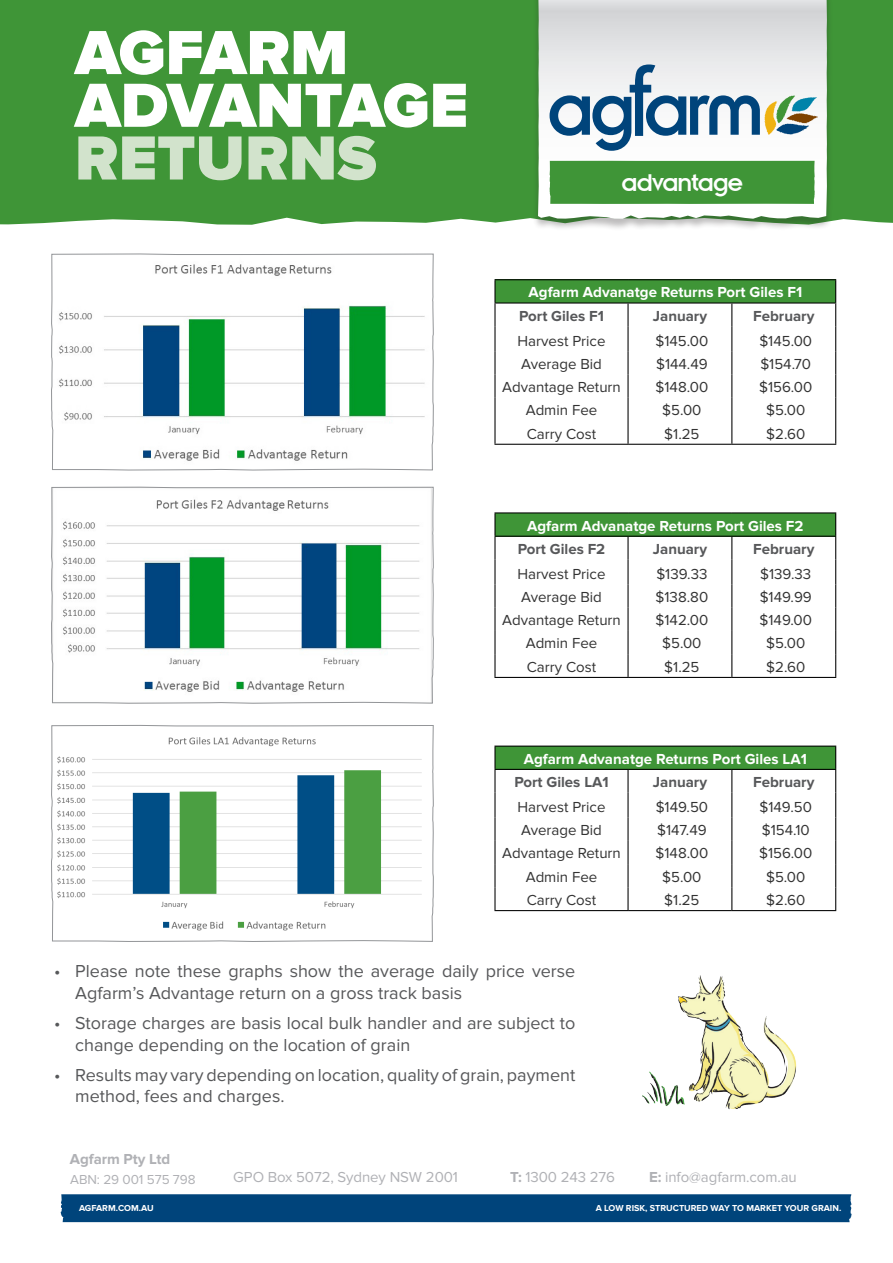
<style>
.page{position:relative;width:893px;height:1263px;background:#fff}
.page>*{position:absolute;margin:0;border:0;box-sizing:border-box;transform-origin:0 0}
.t1{font:900 64.5px/52.7px "Proxima Nova";color:#fff}
.t2{font:900 64.5px "Proxima Nova";color:#d2e3cc}
.t3{font:26.85px "Insignia";letter-spacing:-.05em;color:#fff}
.t4{font:18px/21.6px "Proxima Nova";color:#57585a}
.t5{font:15px "Proxima Nova";color:#333}
.t6{font:700 15px "Proxima Nova";color:#fff}
.t7{font:700 15px "Proxima Nova";color:#57585a}
.t8{font:15px "Proxima Nova";letter-spacing:-.005em;color:#b0b1b5}
.t9{font:700 15px "Proxima Nova";letter-spacing:-.005em;color:#b0b1b5}
.t10{font:13.5px "Proxima Nova";letter-spacing:-.005em;color:#b0b1b5}
.t11{font:700 9px "Proxima Nova";color:#fff}
.s1{font-weight:700}
</style>
<div class="page">
<div style="left:0;top:0;width:893px;height:225px;background:#3f9537"></div>
<div style="left:532px;top:0;width:301px;height:231px;background:#231f20;opacity:.3"></div>
<svg style="left:538px;top:0;width:289px;height:219px"></svg>
<div style="left:549px;top:161px;width:266px;height:43px;background:#3f9537"></div>
<svg style="left:550px;top:64px;width:268px;height:87px"></svg>
<div style="left:60px;top:1194px;width:792px;height:28px;background:#00447b"></div>
<svg style="left:51px;top:253px;width:383px;height:218px"></svg>
<svg style="left:51px;top:486px;width:383px;height:218px"></svg>
<svg style="left:51px;top:725px;width:383px;height:217px"></svg>
<img style="left:642px;top:975px;width:155px;height:135px">
<div style="left:495px;top:280px;width:341px;height:23px;background:#3f9537"></div>
<hr style="left:627px;top:304px;width:2px;height:22px;background:#000">
<hr style="left:494px;top:279px;width:134px;height:1px;background:#000">
<hr style="left:628px;top:279px;width:104px;height:1px;background:#000">
<hr style="left:732px;top:279px;width:104px;height:1px;background:#000">
<hr style="left:494px;top:302px;width:134px;height:2px;background:#000">
<hr style="left:628px;top:302px;width:104px;height:2px;background:#000">
<hr style="left:732px;top:302px;width:104px;height:2px;background:#000">
<hr style="left:627px;top:326px;width:2px;height:25px;background:#000">
<hr style="left:627px;top:351px;width:2px;height:23px;background:#000">
<hr style="left:627px;top:374px;width:2px;height:24px;background:#000">
<hr style="left:627px;top:398px;width:2px;height:23px;background:#000">
<hr style="left:494px;top:444px;width:134px;height:1px;background:#000">
<hr style="left:628px;top:444px;width:104px;height:1px;background:#000">
<hr style="left:732px;top:444px;width:104px;height:1px;background:#000">
<svg style="left:494px;top:280px;width:1px;height:164px"></svg>
<hr style="left:627px;top:421px;width:2px;height:23px;background:#000">
<svg style="left:731px;top:304px;width:1px;height:140px"></svg>
<svg style="left:835px;top:280px;width:1px;height:164px"></svg>
<div style="left:495px;top:513px;width:341px;height:23px;background:#3f9537"></div>
<hr style="left:627px;top:537px;width:2px;height:22px;background:#000">
<hr style="left:494px;top:512px;width:134px;height:1px;background:#000">
<hr style="left:628px;top:512px;width:104px;height:1px;background:#000">
<hr style="left:732px;top:512px;width:104px;height:1px;background:#000">
<hr style="left:494px;top:536px;width:134px;height:1px;background:#000">
<hr style="left:628px;top:536px;width:104px;height:1px;background:#000">
<hr style="left:732px;top:536px;width:104px;height:1px;background:#000">
<hr style="left:627px;top:559px;width:2px;height:25px;background:#000">
<hr style="left:627px;top:584px;width:2px;height:24px;background:#000">
<hr style="left:627px;top:608px;width:2px;height:23px;background:#000">
<hr style="left:627px;top:631px;width:2px;height:23px;background:#000">
<hr style="left:494px;top:677px;width:134px;height:1px;background:#000">
<hr style="left:628px;top:677px;width:104px;height:1px;background:#000">
<hr style="left:732px;top:677px;width:104px;height:1px;background:#000">
<svg style="left:494px;top:513px;width:1px;height:164px"></svg>
<hr style="left:627px;top:654px;width:2px;height:23px;background:#000">
<svg style="left:731px;top:537px;width:1px;height:140px"></svg>
<svg style="left:835px;top:513px;width:1px;height:164px"></svg>
<div style="left:495px;top:746px;width:341px;height:23px;background:#3f9537"></div>
<hr style="left:627px;top:770px;width:2px;height:23px;background:#000">
<hr style="left:494px;top:745px;width:134px;height:2px;background:#000">
<hr style="left:628px;top:745px;width:104px;height:2px;background:#000">
<hr style="left:732px;top:745px;width:104px;height:2px;background:#000">
<hr style="left:494px;top:769px;width:134px;height:1px;background:#000">
<hr style="left:628px;top:769px;width:104px;height:1px;background:#000">
<hr style="left:732px;top:769px;width:104px;height:1px;background:#000">
<hr style="left:627px;top:793px;width:2px;height:24px;background:#000">
<hr style="left:627px;top:817px;width:2px;height:24px;background:#000">
<hr style="left:627px;top:841px;width:2px;height:23px;background:#000">
<hr style="left:627px;top:864px;width:2px;height:23px;background:#000">
<hr style="left:494px;top:910px;width:134px;height:1px;background:#000">
<hr style="left:628px;top:910px;width:104px;height:1px;background:#000">
<hr style="left:732px;top:910px;width:104px;height:1px;background:#000">
<svg style="left:494px;top:747px;width:1px;height:163px"></svg>
<hr style="left:627px;top:887px;width:2px;height:23px;background:#000">
<svg style="left:731px;top:770px;width:1px;height:140px"></svg>
<svg style="left:835px;top:747px;width:1px;height:163px"></svg>
<h1 class="t1" style="left:75px;top:28px;width:395px">AGFARM<br>ADVANTAGE</h1>
<h1 class="t2" style="left:75px;top:121px;width:303px">RETURNS</h1>
<h2 class="t3" style="left:621px;top:168px;width:124px">advantage</h2>
<p class="t6" style="left:529px;top:284px;width:275px">Agfarm Advanatge Returns Port Giles F1</p>
<p class="t7" style="left:519px;top:307px;width:86px">Port Giles F1</p>
<p class="t7" style="left:653px;top:307px;width:56px">January</p>
<p class="t7" style="left:753px;top:307px;width:63px">February</p>
<p class="t5" style="left:518px;top:332px;width:89px">Harvest Price</p>
<p class="t5" style="left:655px;top:332px;width:54px">$145.00</p>
<p class="t5" style="left:759px;top:332px;width:54px">$145.00</p>
<p class="t5" style="left:521px;top:355px;width:82px">Average Bid</p>
<p class="t5" style="left:656px;top:355px;width:53px">$144.49</p>
<p class="t5" style="left:760px;top:355px;width:52px">$154.70</p>
<p class="t5" style="left:502px;top:378px;width:120px">Advantage Return</p>
<p class="t5" style="left:656px;top:378px;width:54px">$148.00</p>
<p class="t5" style="left:759px;top:378px;width:55px">$156.00</p>
<p class="t5" style="left:526px;top:402px;width:73px">Admin Fee</p>
<p class="t5" style="left:662px;top:402px;width:41px">$5.00</p>
<p class="t5" style="left:766px;top:402px;width:41px">$5.00</p>
<p class="t5" style="left:527px;top:425px;width:71px">Carry Cost</p>
<p class="t5" style="left:664px;top:425px;width:37px">$1.25</p>
<p class="t5" style="left:766px;top:425px;width:40px">$2.60</p>
<p class="t6" style="left:527px;top:517px;width:278px">Agfarm Advanatge Returns Port Giles F2</p>
<p class="t7" style="left:518px;top:540px;width:89px">Port Giles F2</p>
<p class="t7" style="left:653px;top:540px;width:56px">January</p>
<p class="t7" style="left:753px;top:540px;width:63px">February</p>
<p class="t5" style="left:518px;top:565px;width:89px">Harvest Price</p>
<p class="t5" style="left:656px;top:565px;width:53px">$139.33</p>
<p class="t5" style="left:760px;top:565px;width:53px">$139.33</p>
<p class="t5" style="left:521px;top:588px;width:82px">Average Bid</p>
<p class="t5" style="left:656px;top:588px;width:54px">$138.80</p>
<p class="t5" style="left:760px;top:588px;width:54px">$149.99</p>
<p class="t5" style="left:502px;top:612px;width:120px">Advantage Return</p>
<p class="t5" style="left:655px;top:612px;width:54px">$142.00</p>
<p class="t5" style="left:760px;top:612px;width:54px">$149.00</p>
<p class="t5" style="left:526px;top:635px;width:73px">Admin Fee</p>
<p class="t5" style="left:662px;top:635px;width:41px">$5.00</p>
<p class="t5" style="left:766px;top:635px;width:41px">$5.00</p>
<p class="t5" style="left:527px;top:658px;width:71px">Carry Cost</p>
<p class="t5" style="left:664px;top:658px;width:37px">$1.25</p>
<p class="t5" style="left:766px;top:658px;width:40px">$2.60</p>
<p class="t6" style="left:524px;top:750px;width:285px">Agfarm Advanatge Returns Port Giles LA1</p>
<p class="t7" style="left:514px;top:773px;width:96px">Port Giles LA1</p>
<p class="t7" style="left:653px;top:773px;width:56px">January</p>
<p class="t7" style="left:753px;top:773px;width:63px">February</p>
<p class="t5" style="left:518px;top:798px;width:89px">Harvest Price</p>
<p class="t5" style="left:656px;top:798px;width:54px">$149.50</p>
<p class="t5" style="left:759px;top:798px;width:54px">$149.50</p>
<p class="t5" style="left:521px;top:821px;width:82px">Average Bid</p>
<p class="t5" style="left:657px;top:821px;width:51px">$147.49</p>
<p class="t5" style="left:762px;top:821px;width:49px">$154.10</p>
<p class="t5" style="left:502px;top:845px;width:120px">Advantage Return</p>
<p class="t5" style="left:656px;top:845px;width:54px">$148.00</p>
<p class="t5" style="left:759px;top:845px;width:55px">$156.00</p>
<p class="t5" style="left:526px;top:868px;width:73px">Admin Fee</p>
<p class="t5" style="left:662px;top:868px;width:41px">$5.00</p>
<p class="t5" style="left:766px;top:868px;width:41px">$5.00</p>
<p class="t5" style="left:527px;top:891px;width:71px">Carry Cost</p>
<p class="t5" style="left:664px;top:891px;width:37px">$1.25</p>
<p class="t5" style="left:766px;top:891px;width:40px">$2.60</p>
<p class="t4" style="left:75px;top:961px;width:502px;text-indent:-21px">• Please note these graphs show the average daily price verse<br>Agfarm’s Advantage return on a gross track basis</p>
<p class="t4" style="left:75px;top:1012px;width:502px;text-indent:-21px">• Storage charges are basis local bulk handler and are subject to change depending on the location of grain</p>
<p class="t4" style="left:75px;top:1064px;width:502px;text-indent:-21px">• Results may vary depending on location, quality of grain, payment method, fees and charges.</p>
<p class="t9" style="left:70px;top:1150px;width:102px">Agfarm Pty Ltd</p>
<p class="t10" style="left:70px;top:1171px;width:127px">ABN: 29 001 575 798</p>
<p class="t8" style="left:233px;top:1168px;width:226px">GPO Box 5072, Sydney NSW 2001</p>
<p class="t8" style="left:510px;top:1168px;width:107px"><span class="s1">T:</span> 1300 243 276</p>
<p class="t8" style="left:649px;top:1168px;width:149px"><span class="s1">E:</span> info@agfarm.com.au</p>
<p class="t11" style="left:79px;top:1203px;width:76px">AGFARM.COM.AU</p>
<p class="t11" style="left:596px;top:1203px;width:247px">A LOW RISK, STRUCTURED WAY TO MARKET YOUR GRAIN.</p>
</div>
